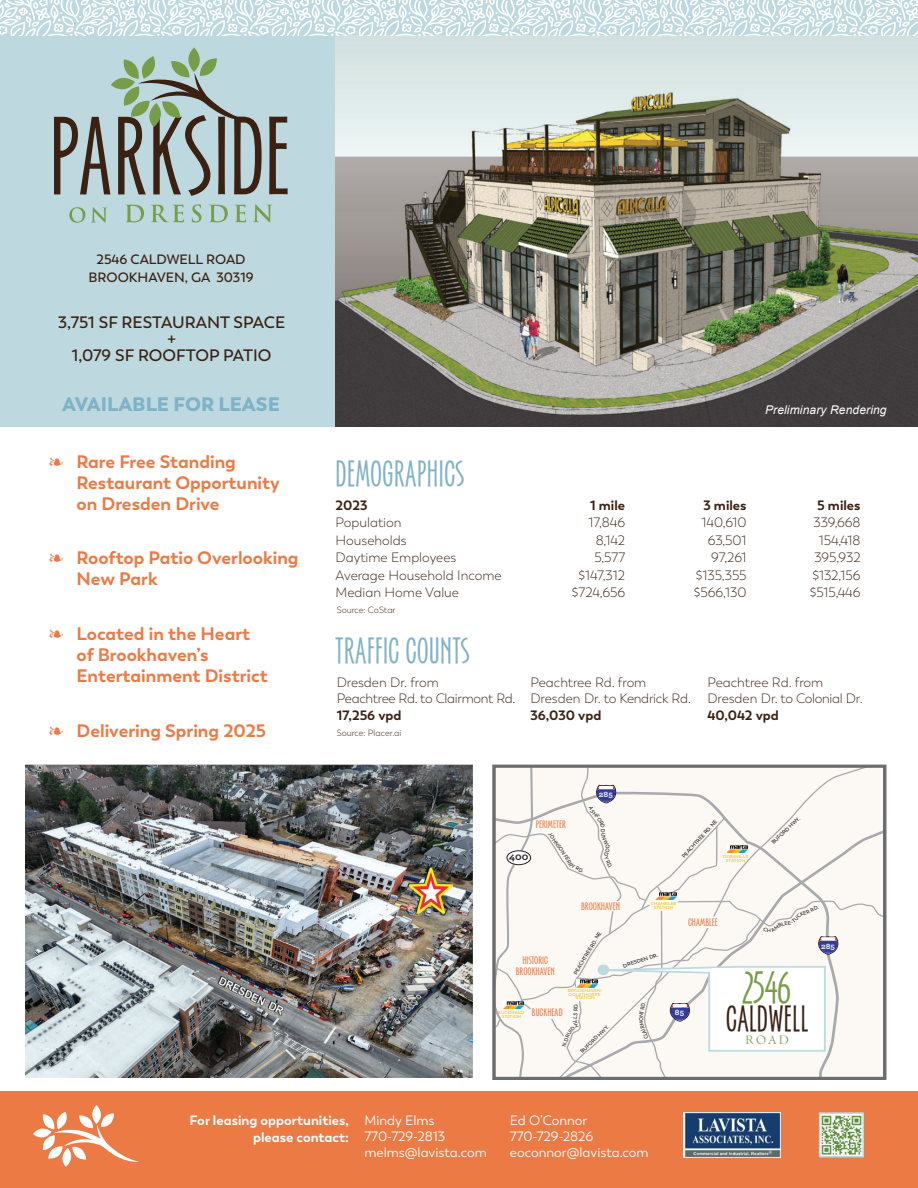
<style>
.page{position:relative;width:918px;height:1188px;background:#fff}
.page>*{position:absolute;margin:0;border:0;box-sizing:border-box;transform-origin:0 0}
.t1{font:39px "Serengetti ITCTT";color:#789d4a}
.t2{font:31.5px "Serengetti ITCTT";letter-spacing:.02em;color:#80b2c7}
.t3{font:31.5px "Serengetti ITCTT";letter-spacing:.025em;color:#3a2112}
.t4{font:900 19.5px "Trenda";color:#80b2c7}
.t5{font:700 18px/21px "Trenda";color:#eb7a45}
.t6{font:600 16.5px/16.5px "Trenda";color:#3a2112;text-align:center}
.t7{font:300 13.5px/16.5px "Trenda";color:#3a2112}
.t8{font:13.5px/16.2px "Trenda";color:#fff}
.t9{font:700 13.5px "Trenda";color:#3a2112}
.t10{font:300 13.5px/16.5px "Trenda";letter-spacing:-.02em;color:#3a2112}
.t11{font:700 13.5px/16.2px "Trenda";color:#fff;text-align:right}
.t12{font:600 13.5px/18px "Trenda";color:#3a2112;text-align:center}
.t13{font:13.5px "Centaur";color:#789d4a}
.t14{font:12.6px/10.8px "Serengetti ITC";letter-spacing:.005em;color:#ec7b44;text-align:center;scale:1.09 1}
.t15{font:italic 12px "Arial";letter-spacing:.01em;color:#fff}
.t16{font:700 10.5px "Archer";color:#231f20;scale:1.09 1}
.t17{font:300 9px "Trenda";color:#3a2112}
.t18{font:700 8.1px "Archer";color:#fff;scale:1.09 1}
.t19{font:600 5.55px "Trenda";color:#231f20;scale:.87 1}
.t20{font:600 5.4px "Trenda";color:#231f20;scale:.96 1}
.t21{font:600 5.25px "Trenda";color:#231f20}
.t22{font:600 5.1px "Trenda";color:#231f20;scale:1.07 1}
.t23{font:600 4.2px/3.9px "Trenda";color:#f0c218;text-align:center;scale:1.09 1}
</style>
<div class="page">
<div style="left:0;top:0;width:918px;height:426px;background:#bed8df"></div>
<img style="left:336px;top:36px;width:582px;height:390px">
<div style="left:0;top:1092px;width:918px;height:96px;background:#eb7a45"></div>
<svg style="left:69px;top:207px;width:16px;height:16px"></svg>
<svg style="left:91px;top:207px;width:16px;height:16px"></svg>
<svg style="left:125px;top:205px;width:19px;height:17px"></svg>
<svg style="left:151px;top:205px;width:33px;height:17px"></svg>
<svg style="left:192px;top:204px;width:10px;height:19px"></svg>
<svg style="left:209px;top:205px;width:19px;height:17px"></svg>
<svg style="left:235px;top:205px;width:11px;height:17px"></svg>
<svg style="left:253px;top:204px;width:19px;height:18px"></svg>
<svg style="left:269px;top:117px;width:19px;height:77px"></svg>
<svg style="left:54px;top:47px;width:208px;height:149px"></svg>
<img style="left:684px;top:1112px;width:97px;height:45px">
<img style="left:822px;top:1115px;width:39px;height:39px">
<div style="left:819px;top:1112px;width:45px;height:45px;border:2px solid #bed8df"></div>
<img style="left:26px;top:765px;width:446px;height:313px">
<svg style="left:0;top:0;width:918px;height:36px"></svg>
<svg style="left:33px;top:1105px;width:106px;height:62px"></svg>
<svg style="left:492px;top:766px;width:394px;height:313px"></svg>
<p class="t12" style="left:89px;top:250px;width:167px">2546 CALDWELL ROAD<br>BROOKHAVEN, GA 30319</p>
<p class="t6" style="left:58px;top:314px;width:228px">3,751 SF RESTAURANT SPACE +<br>1,079 SF ROOFTOP PATIO</p>
<h3 class="t4" style="left:62px;top:391px;width:219px">AVAILABLE FOR LEASE</h3>
<h3 class="t5" style="left:77px;top:451px;width:205px;text-indent:-27px">❧ Rare Free Standing<br>Restaurant Opportunity on Dresden Drive</h3>
<h3 class="t5" style="left:77px;top:548px;width:223px;text-indent:-27px">❧ Rooftop Patio Overlooking<br>New Park</h3>
<h3 class="t5" style="left:77px;top:624px;width:193px;text-indent:-27px">❧ Located in the Heart of Brookhaven’s<br>Entertainment District</h3>
<h3 class="t5" style="left:50px;top:720px;width:218px">❧ Delivering Spring 2025</h3>
<p class="t15" style="left:765px;top:402px;width:123px">Preliminary Rendering</p>
<h2 class="t2" style="left:336px;top:456px;width:130px">DEMOGRAPHICS</h2>
<p class="t9" style="left:336px;top:497px;width:33px">2023</p>
<p class="t9" style="left:590px;top:497px;width:37px">1 mile</p>
<p class="t9" style="left:703px;top:497px;width:45px">3 miles</p>
<p class="t9" style="left:817px;top:497px;width:45px">5 miles</p>
<p class="t7" style="left:336px;top:515px;width:67px">Population</p>
<p class="t7" style="left:589px;top:515px;width:38px">17,846</p>
<p class="t7" style="left:702px;top:515px;width:47px">140,610</p>
<p class="t7" style="left:813px;top:515px;width:49px">339,668</p>
<p class="t7" style="left:336px;top:532px;width:73px">Households</p>
<p class="t7" style="left:596px;top:532px;width:31px">8,142</p>
<p class="t7" style="left:708px;top:532px;width:40px">63,501</p>
<p class="t7" style="left:819px;top:532px;width:43px">154,418</p>
<p class="t7" style="left:336px;top:550px;width:122px">Daytime Employees</p>
<p class="t7" style="left:594px;top:550px;width:32px">5,577</p>
<p class="t7" style="left:711px;top:550px;width:37px">97,261</p>
<p class="t7" style="left:814px;top:550px;width:48px">395,932</p>
<p class="t7" style="left:336px;top:567px;width:167px">Average Household Income</p>
<p class="t7" style="left:578px;top:567px;width:48px">$147,312</p>
<p class="t7" style="left:696px;top:567px;width:52px">$135,355</p>
<p class="t7" style="left:812px;top:567px;width:50px">$132,156</p>
<p class="t7" style="left:336px;top:584px;width:125px">Median Home Value</p>
<p class="t7" style="left:572px;top:584px;width:55px">$724,656</p>
<p class="t7" style="left:694px;top:584px;width:54px">$566,130</p>
<p class="t7" style="left:810px;top:584px;width:52px">$515,446</p>
<p class="t17" style="left:337px;top:604px;width:60px">Source: CoStar</p>
<h2 class="t2" style="left:336px;top:634px;width:135px">TRAFFIC COUNTS</h2>
<p class="t10" style="left:337px;top:674px;width:180px">Dresden Dr. from<br>Peachtree Rd. to Clairmont Rd.</p>
<p class="t9" style="left:337px;top:707px;width:66px">17,256 vpd</p>
<p class="t17" style="left:337px;top:728px;width:66px">Source: Placer.ai</p>
<p class="t7" style="left:530px;top:674px;width:162px">Peachtree Rd. from<br>Dresden Dr. to Kendrick Rd.</p>
<p class="t9" style="left:530px;top:707px;width:73px">36,030 vpd</p>
<p class="t7" style="left:707px;top:674px;width:157px">Peachtree Rd. from<br>Dresden Dr. to Colonial Dr.</p>
<p class="t9" style="left:707px;top:707px;width:73px">40,042 vpd</p>
<p class="t18" style="left:599px;top:788px;width:14px">285</p>
<p class="t14" style="left:536px;top:818px;width:29px">PERIMETER</p>
<p class="t16" style="left:509px;top:848px;width:20px">400</p>
<p class="t21" style="left:681px;top:855px;width:51px;rotate:-48deg">PEACHTREE RD. NE</p>
<p class="t23" style="left:723px;top:854px;width:25px">DORAVILLE<br>STATION</p>
<p class="t21" style="left:770px;top:841px;width:39px;rotate:-43deg">BUFORD HWY.</p>
<p class="t14" style="left:516px;top:954px;width:37px">HISTORIC<br>BROOKHAVEN</p>
<p class="t14" style="left:581px;top:900px;width:37px">BROOKHAVEN</p>
<p class="t23" style="left:651px;top:902px;width:25px">CHAMBLEE<br>STATION</p>
<p class="t20" style="left:572px;top:972px;width:52px;rotate:-59deg">PEACHTREE RD. NE</p>
<p class="t23" style="left:568px;top:988px;width:33px">BROOKHAVEN-<br>OGLETHORPE<br>STATION</p>
<p class="t22" style="left:622px;top:963px;width:36px;rotate:-18deg">DRESDEN DR.</p>
<p class="t14" style="left:688px;top:916px;width:29px">CHAMBLEE</p>
<h1 class="t1" style="left:742px;top:966px;width:50px">2546</h1>
<p class="t23" style="left:498px;top:1010px;width:25px">BUCKHEAD<br>STATION</p>
<h2 class="t3" style="left:726px;top:1001px;width:84px">CALDWELL</h2>
<p class="t13" style="left:746px;top:1032px;width:45px">ROAD</p>
<p class="t14" style="left:532px;top:1007px;width:30px">BUCKHEAD</p>
<p class="t18" style="left:675px;top:1006px;width:10px">85</p>
<p class="t19" style="left:638px;top:1021px;width:6px;rotate:-90deg">O</p>
<p class="t21" style="left:579px;top:1049px;width:39px;rotate:-43deg">BUFORD HWY.</p>
<p class="t18" style="left:821px;top:940px;width:14px">285</p>
<p class="t11" style="left:190px;top:1113px;width:161px">For leasing opportunities, please contact:</p>
<p class="t8" style="left:364px;top:1112px;width:124px">Mindy Elms<br>770-729-2813 melms@lavista.com</p>
<p class="t8" style="left:510px;top:1112px;width:140px">Ed O’Connor<br>770-729-2826 eoconnor@lavista.com</p>
</div>
